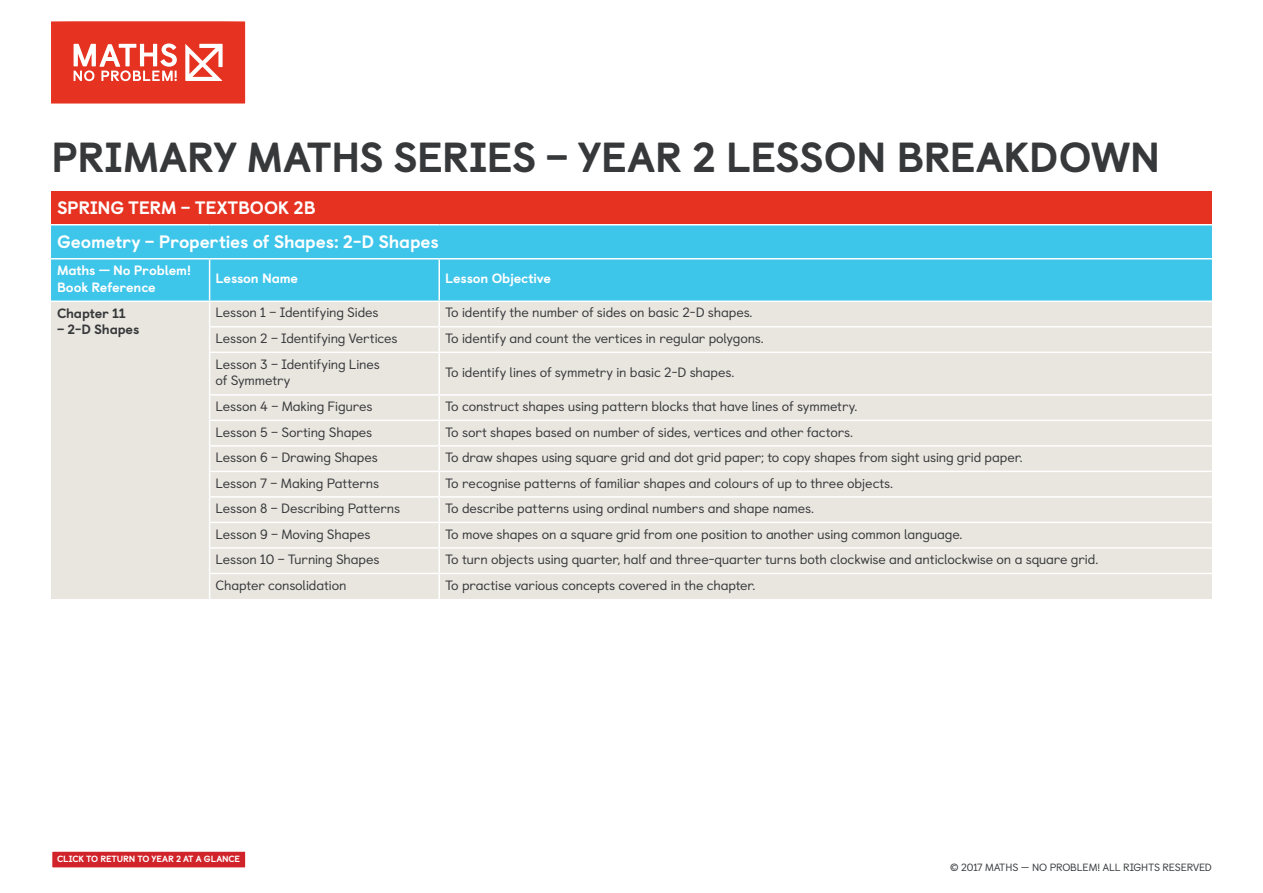
<style>
.page{position:relative;width:1263px;height:893px;background:#fff}
.page>*{position:absolute;margin:0;border:0;box-sizing:border-box;transform-origin:0 0}
.t1{font:800 42px "Castledown";letter-spacing:-.01em;color:#36383a}
.t2{font:800 18px/33.9px "Castledown";letter-spacing:-.01em;color:#fff}
.t3{font:13.5px/16.2px "Castledown";letter-spacing:-.01em;color:#36383a}
.t4{font:800 13.5px/16.2px "Castledown";letter-spacing:-.01em;color:#fff}
.t5{font:800 13.5px "Castledown";letter-spacing:-.01em;color:#36383a}
.t6{font:10.5px "Castledown";letter-spacing:-.015em;color:#36383a}
.t7{font:800 9px "Castledown";letter-spacing:-.02em;color:#fff}
</style>
<div class="page">
<svg style="left:51px;top:21px;width:194px;height:83px"></svg>
<div style="left:51px;top:191px;width:1161px;height:34px;background:#e63321"></div>
<div style="left:51px;top:225px;width:1161px;height:76px;background:#3ec5ea"></div>
<div style="left:51px;top:302px;width:1161px;height:297px;background:#e9e5df"></div>
<hr style="left:51px;top:224px;width:159px;height:1px;background:#fff">
<hr style="left:210px;top:224px;width:229px;height:1px;background:#fff">
<hr style="left:439px;top:224px;width:773px;height:1px;background:#fff">
<hr style="left:210px;top:258px;width:229px;height:1px;background:#fff">
<hr style="left:439px;top:258px;width:773px;height:1px;background:#fff">
<hr style="left:438px;top:259px;width:2px;height:42px;background:#fff">
<hr style="left:438px;top:302px;width:2px;height:24px;background:#fff">
<hr style="left:439px;top:326px;width:773px;height:2px;background:#fff">
<hr style="left:209px;top:326px;width:230px;height:2px;background:#fff">
<hr style="left:438px;top:328px;width:2px;height:24px;background:#fff">
<hr style="left:209px;top:352px;width:230px;height:1px;background:#fff">
<hr style="left:439px;top:352px;width:773px;height:1px;background:#fff">
<hr style="left:438px;top:353px;width:2px;height:41px;background:#fff">
<hr style="left:438px;top:396px;width:2px;height:24px;background:#fff">
<hr style="left:438px;top:421px;width:2px;height:24px;background:#fff">
<hr style="left:209px;top:394px;width:230px;height:2px;background:#fff">
<hr style="left:439px;top:394px;width:773px;height:2px;background:#fff">
<hr style="left:209px;top:420px;width:230px;height:1px;background:#fff">
<hr style="left:439px;top:420px;width:773px;height:1px;background:#fff">
<hr style="left:209px;top:445px;width:230px;height:2px;background:#fff">
<hr style="left:439px;top:445px;width:773px;height:2px;background:#fff">
<hr style="left:438px;top:447px;width:2px;height:24px;background:#fff">
<hr style="left:438px;top:472px;width:2px;height:24px;background:#fff">
<hr style="left:438px;top:498px;width:2px;height:24px;background:#fff">
<hr style="left:438px;top:523px;width:2px;height:24px;background:#fff">
<hr style="left:438px;top:549px;width:2px;height:24px;background:#fff">
<hr style="left:438px;top:574px;width:2px;height:25px;background:#fff">
<hr style="left:209px;top:471px;width:230px;height:1px;background:#fff">
<hr style="left:209px;top:496px;width:230px;height:2px;background:#fff">
<hr style="left:209px;top:522px;width:230px;height:1px;background:#fff">
<hr style="left:209px;top:547px;width:230px;height:2px;background:#fff">
<hr style="left:439px;top:471px;width:773px;height:1px;background:#fff">
<hr style="left:439px;top:496px;width:773px;height:2px;background:#fff">
<hr style="left:439px;top:522px;width:773px;height:1px;background:#fff">
<hr style="left:439px;top:547px;width:773px;height:2px;background:#fff">
<hr style="left:51px;top:258px;width:159px;height:1px;background:#fff">
<hr style="left:209px;top:259px;width:1px;height:42px;background:#fff">
<svg style="left:209px;top:302px;width:1px;height:50px"></svg>
<hr style="left:209px;top:353px;width:1px;height:41px;background:#fff">
<svg style="left:209px;top:396px;width:1px;height:203px"></svg>
<hr style="left:209px;top:573px;width:230px;height:1px;background:#fff">
<hr style="left:439px;top:573px;width:773px;height:1px;background:#fff">
<div style="left:52px;top:851px;width:194px;height:17px;background:#d1232a"></div>
<div style="left:51px;top:850px;width:195px;height:19px;border:1px solid #fff"></div>
<h1 class="t1" style="left:51px;top:123px;width:1111px">PRIMARY MATHS SERIES – YEAR 2 LESSON BREAKDOWN</h1>
<h2 class="t2" style="left:57px;top:189px;width:383px">SPRING TERM – TEXTBOOK 2B<br>Geometry – Properties of Shapes: 2-D Shapes</h2>
<p class="t4" style="left:57px;top:261px;width:136px">Maths — No Problem!<br>Book Reference</p>
<p class="t4" style="left:216px;top:269px;width:84px">Lesson Name</p>
<p class="t4" style="left:445px;top:269px;width:107px">Lesson Objective</p>
<p class="t5" style="left:57px;top:302px;width:70px">Chapter 11</p>
<p class="t5" style="left:57px;top:318px;width:84px">– 2-D Shapes</p>
<p class="t3" style="left:216px;top:303px;width:164px">Lesson 1 – Identifying Sides</p>
<p class="t3" style="left:445px;top:303px;width:309px">To identify the number of sides on basic 2-D shapes.</p>
<p class="t3" style="left:216px;top:329px;width:184px">Lesson 2 – Identifying Vertices</p>
<p class="t3" style="left:445px;top:329px;width:320px">To identify and count the vertices in regular polygons.</p>
<p class="t3" style="left:216px;top:355px;width:166px">Lesson 3 – Identifying Lines of Symmetry</p>
<p class="t3" style="left:445px;top:363px;width:291px">To identify lines of symmetry in basic 2-D shapes.</p>
<p class="t3" style="left:216px;top:397px;width:158px">Lesson 4 – Making Figures</p>
<p class="t3" style="left:445px;top:397px;width:414px">To construct shapes using pattern blocks that have lines of symmetry.</p>
<p class="t3" style="left:216px;top:422px;width:158px">Lesson 5 – Sorting Shapes</p>
<p class="t3" style="left:445px;top:422px;width:409px">To sort shapes based on number of sides, vertices and other factors.</p>
<p class="t3" style="left:216px;top:448px;width:164px">Lesson 6 – Drawing Shapes</p>
<p class="t3" style="left:445px;top:448px;width:579px">To draw shapes using square grid and dot grid paper; to copy shapes from sight using grid paper.</p>
<p class="t3" style="left:216px;top:474px;width:165px">Lesson 7 – Making Patterns</p>
<p class="t3" style="left:445px;top:474px;width:449px">To recognise patterns of familiar shapes and colours of up to three objects.</p>
<p class="t3" style="left:216px;top:499px;width:186px">Lesson 8 – Describing Patterns</p>
<p class="t3" style="left:445px;top:499px;width:370px">To describe patterns using ordinal numbers and shape names.</p>
<p class="t3" style="left:216px;top:525px;width:156px">Lesson 9 – Moving Shapes</p>
<p class="t3" style="left:445px;top:525px;width:519px">To move shapes on a square grid from one position to another using common language.</p>
<p class="t3" style="left:216px;top:550px;width:165px">Lesson 10 – Turning Shapes</p>
<p class="t3" style="left:445px;top:550px;width:654px">To turn objects using quarter, half and three-quarter turns both clockwise and anticlockwise on a square grid.</p>
<p class="t3" style="left:216px;top:576px;width:133px">Chapter consolidation</p>
<p class="t3" style="left:445px;top:576px;width:312px">To practise various concepts covered in the chapter.</p>
<p class="t7" style="left:57px;top:852px;width:184px">CLICK TO RETURN TO YEAR 2 AT A GLANCE</p>
<p class="t6" style="left:950px;top:859px;width:263px">© 2017 MATHS – NO PROBLEM! ALL RIGHTS RESERVED</p>
</div>
